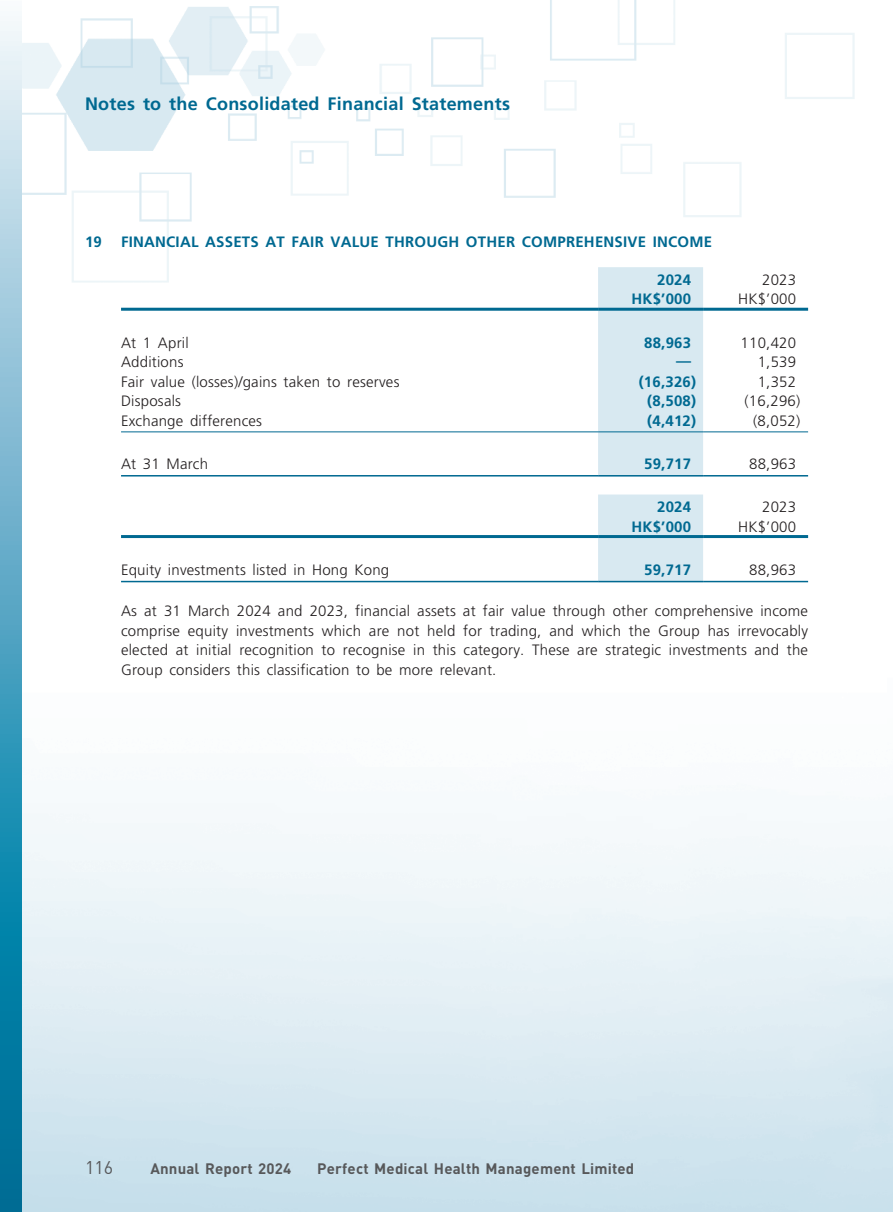
<style>
.page{position:relative;width:893px;height:1212px;background:#fff}
.page>*{position:absolute;margin:0;border:0;box-sizing:border-box;transform-origin:0 0}
.t1{font:700 18px "Frutiger LT Std";letter-spacing:.015em;color:#006991}
.t2{font:18px "DIN";color:#57585a}
._01_Body_Text{font:300 15px/19.5px "Frutiger LT Std";letter-spacing:.015em;color:#231f20;text-align:justify}
._15_Table_Stub{font:300 15px "Frutiger LT Std";letter-spacing:.015em;color:#231f20}
._01_Body_Text-2{font:700 15px "Frutiger LT Std";letter-spacing:.015em;color:#006991}
._03_H1{font:700 15px "Frutiger LT Std";letter-spacing:.015em;color:#006991}
.t3{font:700 15px "DIN Pro";letter-spacing:.01em;color:#57585a}
</style>
<div class="page">
<img style="left:21px;top:0;width:872px;height:1212px">
<svg style="left:0;top:21px;width:21px;height:1191px;background:#5ba9c4"></svg>
<div style="left:598px;top:267px;width:105px;height:208px;background:#d8e9f1"></div>
<hr style="left:121px;top:308px;width:477px;height:3px;background:#006991">
<hr style="left:598px;top:308px;width:105px;height:3px;background:#006991">
<hr style="left:703px;top:308px;width:105px;height:3px;background:#006991">
<hr style="left:121px;top:431px;width:477px;height:1px;background:#006991">
<hr style="left:598px;top:431px;width:105px;height:1px;background:#006991">
<hr style="left:703px;top:431px;width:105px;height:1px;background:#006991">
<hr style="left:121px;top:475px;width:477px;height:1px;background:#006991">
<hr style="left:598px;top:475px;width:105px;height:1px;background:#006991">
<hr style="left:703px;top:475px;width:105px;height:1px;background:#006991">
<div style="left:598px;top:494px;width:105px;height:87px;background:#d8e9f1"></div>
<hr style="left:121px;top:535px;width:477px;height:3px;background:#006991">
<hr style="left:598px;top:535px;width:105px;height:3px;background:#006991">
<hr style="left:703px;top:535px;width:105px;height:3px;background:#006991">
<hr style="left:121px;top:581px;width:477px;height:1px;background:#006991">
<hr style="left:598px;top:581px;width:105px;height:1px;background:#006991">
<hr style="left:703px;top:581px;width:105px;height:1px;background:#006991">
<p class="t1" style="left:85px;top:93px;width:426px">Notes to the Consolidated Financial Statements</p>
<p class="_03_H1" style="left:85px;top:233px;width:18px">19</p>
<p class="_03_H1" style="left:121px;top:233px;width:593px">FINANCIAL ASSETS AT FAIR VALUE THROUGH OTHER COMPREHENSIVE INCOME</p>
<p class="_01_Body_Text-2" style="left:657px;top:271px;width:35px">2024</p>
<p class="_01_Body_Text" style="left:762px;top:270px;width:35px">2023</p>
<p class="_01_Body_Text-2" style="left:631px;top:290px;width:61px">HK$’000</p>
<p class="_01_Body_Text" style="left:738px;top:290px;width:59px">HK$’000</p>
<p class="_15_Table_Stub" style="left:121px;top:334px;width:69px">At 1 April</p>
<p class="_01_Body_Text-2" style="left:644px;top:334px;width:48px">88,963</p>
<p class="_01_Body_Text" style="left:741px;top:333px;width:57px">110,420</p>
<p class="_15_Table_Stub" style="left:121px;top:354px;width:64px">Additions</p>
<p class="_01_Body_Text-2" style="left:676px;top:352px;width:16px">—</p>
<p class="_01_Body_Text" style="left:758px;top:353px;width:40px">1,539</p>
<p class="_15_Table_Stub" style="left:121px;top:373px;width:280px">Fair value (losses)/gains taken to reserves</p>
<p class="_01_Body_Text-2" style="left:639px;top:373px;width:59px">(16,326)</p>
<p class="_01_Body_Text" style="left:758px;top:372px;width:40px">1,352</p>
<p class="_15_Table_Stub" style="left:121px;top:393px;width:62px">Disposals</p>
<p class="_01_Body_Text-2" style="left:647px;top:392px;width:50px">(8,508)</p>
<p class="_01_Body_Text" style="left:745px;top:392px;width:57px">(16,296)</p>
<p class="_15_Table_Stub" style="left:121px;top:412px;width:143px">Exchange differences</p>
<p class="_01_Body_Text-2" style="left:647px;top:412px;width:50px">(4,412)</p>
<p class="_01_Body_Text" style="left:753px;top:411px;width:49px">(8,052)</p>
<p class="_15_Table_Stub" style="left:121px;top:456px;width:89px">At 31 March</p>
<p class="_01_Body_Text-2" style="left:644px;top:455px;width:48px">59,717</p>
<p class="_01_Body_Text" style="left:749px;top:455px;width:48px">88,963</p>
<p class="_01_Body_Text-2" style="left:657px;top:498px;width:35px">2024</p>
<p class="_01_Body_Text" style="left:762px;top:497px;width:35px">2023</p>
<p class="_01_Body_Text-2" style="left:631px;top:518px;width:61px">HK$’000</p>
<p class="_01_Body_Text" style="left:738px;top:517px;width:59px">HK$’000</p>
<p class="_15_Table_Stub" style="left:121px;top:561px;width:270px">Equity investments listed in Hong Kong</p>
<p class="_01_Body_Text-2" style="left:644px;top:561px;width:48px">59,717</p>
<p class="_01_Body_Text" style="left:749px;top:560px;width:48px">88,963</p>
<p class="_01_Body_Text" style="left:121px;top:601px;width:688px">As at 31 March 2024 and 2023, financial assets at fair value through other comprehensive income comprise equity investments which are not held for trading, and which the Group has irrevocably elected at initial recognition to recognise in this category. These are strategic investments and the Group considers this classification to be more relevant.</p>
<p class="t2" style="left:85px;top:1156px;width:30px">116</p>
<p class="t3" style="left:150px;top:1158px;width:143px">Annual Report 2024</p>
<p class="t3" style="left:317px;top:1158px;width:319px">Perfect Medical Health Management Limited</p>
</div>
